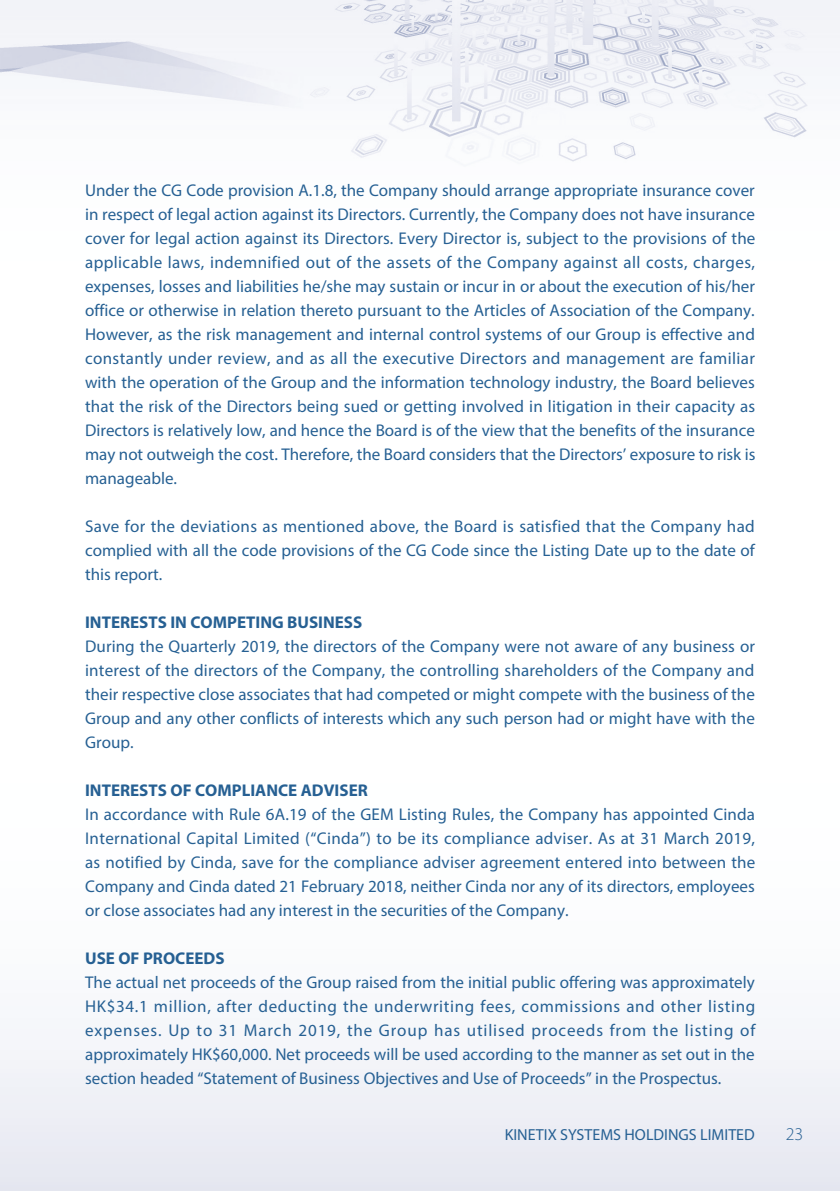
<style>
.page{position:relative;width:840px;height:1191px;background:#fff}
.page>*{position:absolute;margin:0;border:0;box-sizing:border-box;transform-origin:0 0}
.t1{font:300 18px "Myriad Pro";color:#266093}
.t2{font:17px/24px "Myriad Pro";color:#266093;text-align:justify}
.t3{font:700 17px "Myriad Pro";color:#266093}
.t4{font:16px "Myriad Pro";color:#266093}
</style>
<div class="page">
<img style="left:0;top:0;width:839px;height:1191px">
<p class="t2" style="left:85px;top:178px;width:671px">Under the CG Code provision A.1.8, the Company should arrange appropriate insurance cover in respect of legal action against its Directors. Currently, the Company does not have insurance cover for legal action against its Directors. Every Director is, subject to the provisions of the applicable laws, indemnified out of the assets of the Company against all costs, charges, expenses, losses and liabilities he/she may sustain or incur in or about the execution of his/her office or otherwise in relation thereto pursuant to the Articles of Association of the Company.<br>However, as the risk management and internal control systems of our Group is effective and constantly under review, and as all the executive Directors and management are familiar with the operation of the Group and the information technology industry, the Board believes that the risk of the Directors being sued or getting involved in litigation in their capacity as Directors is relatively low, and hence the Board is of the view that the benefits of the insurance may not outweigh the cost. Therefore, the Board considers that the Directors’ exposure to risk is manageable.</p>
<p class="t2" style="left:85px;top:514px;width:670px">Save for the deviations as mentioned above, the Board is satisfied that the Company had complied with all the code provisions of the CG Code since the Listing Date up to the date of this report.</p>
<p class="t3" style="left:85px;top:611px;width:278px">INTERESTS IN COMPETING BUSINESS</p>
<p class="t2" style="left:85px;top:634px;width:671px">During the Quarterly 2019, the directors of the Company were not aware of any business or interest of the directors of the Company, the controlling shareholders of the Company and their respective close associates that had competed or might compete with the business of the Group and any other conflicts of interests which any such person had or might have with the Group.</p>
<p class="t3" style="left:85px;top:779px;width:284px">INTERESTS OF COMPLIANCE ADVISER</p>
<p class="t2" style="left:85px;top:802px;width:671px">In accordance with Rule 6A.19 of the GEM Listing Rules, the Company has appointed Cinda International Capital Limited (“Cinda”) to be its compliance adviser. As at 31 March 2019, as notified by Cinda, save for the compliance adviser agreement entered into between the Company and Cinda dated 21 February 2018, neither Cinda nor any of its directors, employees or close associates had any interest in the securities of the Company.</p>
<p class="t3" style="left:85px;top:947px;width:141px">USE OF PROCEEDS</p>
<p class="t2" style="left:85px;top:970px;width:671px">The actual net proceeds of the Group raised from the initial public offering was approximately HK$34.1 million, after deducting the underwriting fees, commissions and other listing expenses. Up to 31 March 2019, the Group has utilised proceeds from the listing of approximately HK$60,000. Net proceeds will be used according to the manner as set out in the section headed “Statement of Business Objectives and Use of Proceeds” in the Prospectus.</p>
<p class="t4" style="left:504px;top:1124px;width:251px">KINETIX SYSTEMS HOLDINGS LIMITED</p>
<p class="t1" style="left:785px;top:1122px;width:19px">23</p>
</div>
